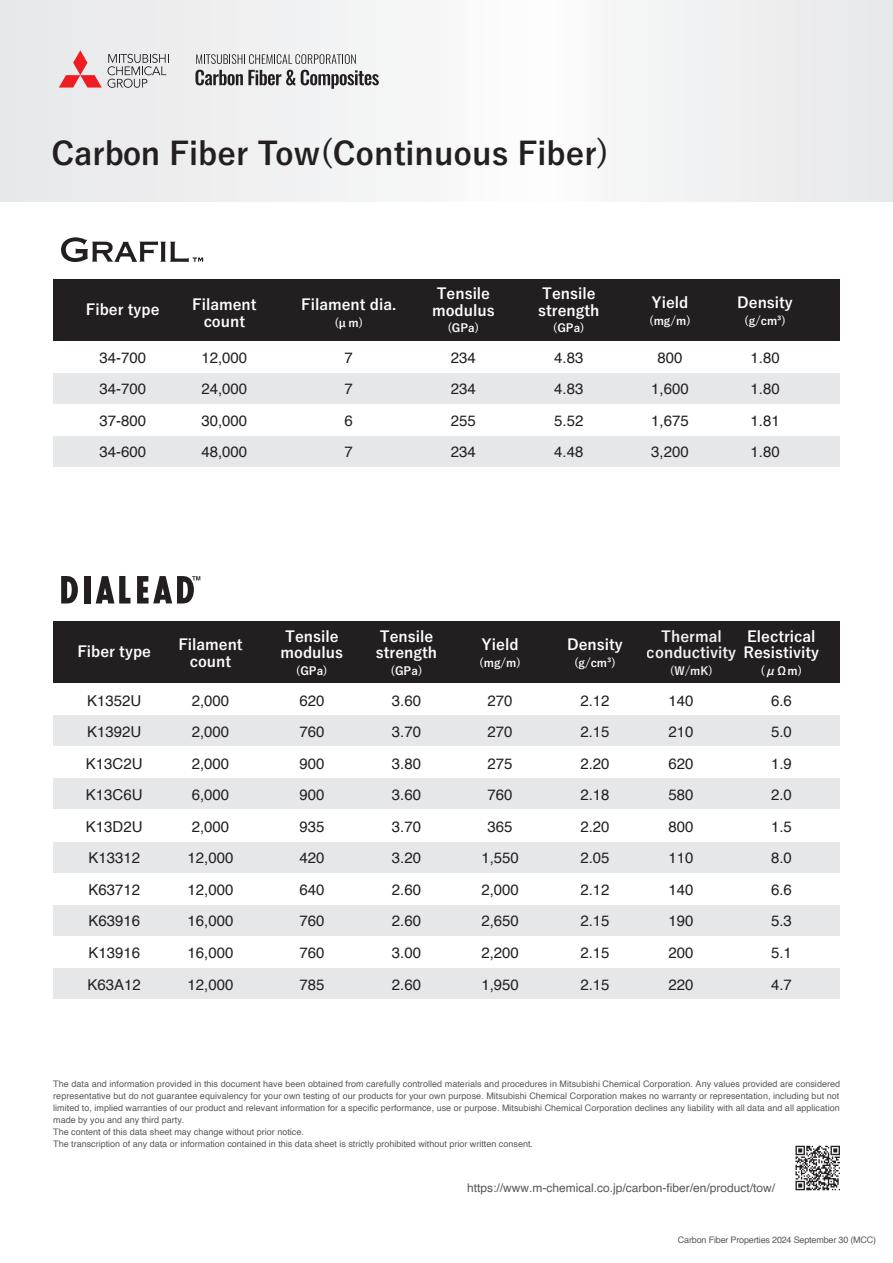
<style>
.page{position:relative;width:893px;height:1263px;background:#fff}
.page>*{position:absolute;margin:0;border:0;box-sizing:border-box;transform-origin:0 0}
.t1{font:700 31.5px "Yu Go";color:#231f20}
.t2{font:15px/31.5px "Helvetica";color:#231f20;text-align:justify}
.t3{font:700 15px/16.5px "Yu Go";color:#fff;text-align:center}
.t4{font:12px "Helvetica";color:#57585a}
.t5{font:700 11.25px "Yu Go";color:#fff}
.t6{font:9px/12px "Helvetica";color:#57585a}
.t7{font:9px "Helvetica";letter-spacing:-.02em;color:#57585a}
</style>
<div class="page">
<div style="left:505px;top:0;width:388px;height:202px;background:#efeff0"></div>
<div style="left:0;top:0;width:588px;height:202px;background:#f1f2f3"></div>
<div style="left:53px;top:373px;width:787px;height:30px;background:#e6e7e9"></div>
<div style="left:53px;top:436px;width:787px;height:31px;background:#e6e7e9"></div>
<div style="left:53px;top:621px;width:787px;height:62px;background:#231f20"></div>
<div style="left:53px;top:279px;width:787px;height:61px;background:#231f20"></div>
<div style="left:84px;top:576px;width:6px;height:28px;background:#231f20"></div>
<svg style="left:61px;top:576px;width:17px;height:27px"></svg>
<svg style="left:96px;top:576px;width:35px;height:27px"></svg>
<svg style="left:137px;top:576px;width:63px;height:27px"></svg>
<svg style="left:61px;top:237px;width:142px;height:25px"></svg>
<svg style="left:795px;top:1146px;width:45px;height:44px"></svg>
<svg style="left:195px;top:70px;width:100px;height:15px"></svg>
<svg style="left:301px;top:70px;width:78px;height:19px"></svg>
<svg style="left:196px;top:54px;width:160px;height:10px"></svg>
<svg style="left:59px;top:50px;width:43px;height:38px"></svg>
<svg style="left:108px;top:54px;width:61px;height:34px"></svg>
<div style="left:53px;top:715px;width:787px;height:31px;background:#e6e7e9"></div>
<div style="left:53px;top:779px;width:787px;height:30px;background:#e6e7e9"></div>
<div style="left:53px;top:842px;width:787px;height:30px;background:#e6e7e9"></div>
<div style="left:53px;top:905px;width:787px;height:31px;background:#e6e7e9"></div>
<div style="left:53px;top:969px;width:787px;height:30px;background:#e6e7e9"></div>
<h1 class="t1" style="left:51px;top:136px;width:559px">Carbon Fiber Tow (Continuous Fiber)</h1>
<h2 class="t3" style="left:86px;top:302px;width:75px">Fiber type</h2>
<h2 class="t3" style="left:192px;top:297px;width:66px">Filament count</h2>
<h2 class="t3" style="left:301px;top:297px;width:97px">Filament dia.</h2>
<p class="t5" style="left:334px;top:316px;width:30px">(µ m)</p>
<h2 class="t3" style="left:432px;top:286px;width:64px">Tensile modulus</h2>
<p class="t5" style="left:447px;top:322px;width:33px">(GPa)</p>
<h2 class="t3" style="left:538px;top:286px;width:63px;text-align:left">Tensile strength</h2>
<p class="t5" style="left:553px;top:322px;width:33px">(GPa)</p>
<h2 class="t3" style="left:652px;top:295px;width:38px">Yield</h2>
<p class="t5" style="left:649px;top:314px;width:43px">(mg/m)</p>
<h2 class="t3" style="left:737px;top:295px;width:57px">Density</h2>
<p class="t5" style="left:744px;top:314px;width:43px">(g/cm³)</p>
<h2 class="t2" style="left:99px;top:342px;width:48px">34-700<br>34-700<br>37-800<br>34-600</h2>
<h2 class="t2" style="left:201px;top:342px;width:47px">12,000<br>24,000<br>30,000<br>48,000</h2>
<h2 class="t2" style="left:345px;top:342px;width:10px">7<br>7<br>6<br>7</h2>
<h2 class="t2" style="left:451px;top:342px;width:27px">234<br>234<br>255<br>234</h2>
<h2 class="t2" style="left:554px;top:342px;width:31px">4.83<br>4.83<br>5.52<br>4.48</h2>
<h2 class="t2" style="left:651px;top:342px;width:39px;text-align:center">800<br>1,600<br>1,675<br>3,200</h2>
<h2 class="t2" style="left:750px;top:342px;width:31px">1.80<br>1.80<br>1.81<br>1.80</h2>
<h2 class="t3" style="left:77px;top:643px;width:75px">Fiber type</h2>
<h2 class="t3" style="left:178px;top:637px;width:66px">Filament count</h2>
<h2 class="t3" style="left:281px;top:628px;width:64px">Tensile modulus</h2>
<p class="t5" style="left:296px;top:664px;width:33px">(GPa)</p>
<h2 class="t3" style="left:376px;top:628px;width:63px;text-align:left">Tensile strength</h2>
<p class="t5" style="left:390px;top:664px;width:33px">(GPa)</p>
<h2 class="t3" style="left:482px;top:637px;width:38px">Yield</h2>
<p class="t5" style="left:479px;top:656px;width:43px">(mg/m)</p>
<h2 class="t3" style="left:567px;top:637px;width:57px">Density</h2>
<p class="t5" style="left:574px;top:656px;width:43px">(g/cm³)</p>
<h2 class="t3" style="left:647px;top:628px;width:91px">Thermal conductivity</h2>
<p class="t5" style="left:670px;top:664px;width:45px">(W/mK)</p>
<h2 class="t3" style="left:744px;top:628px;width:77px;text-align:left">Electrical<br>Resistivity</h2>
<p class="t5" style="left:760px;top:664px;width:43px">(μΩm)</p>
<h2 class="t2" style="left:86px;top:685px;width:58px;text-align:left">K1352U<br>K1392U<br>K13C2U<br>K13C6U<br>K13D2U<br>K13312<br>K63712<br>K63916<br>K13916<br>K63A12</h2>
<h2 class="t2" style="left:188px;top:685px;width:47px;text-align:left">2,000<br>2,000<br>2,000<br>6,000<br>2,000<br>12,000<br>12,000<br>16,000<br>16,000<br>12,000</h2>
<h2 class="t2" style="left:299px;top:685px;width:27px">620<br>760<br>900<br>900<br>935<br>420<br>640<br>760<br>760<br>785</h2>
<h2 class="t2" style="left:392px;top:685px;width:31px">3.60<br>3.70<br>3.80<br>3.60<br>3.70<br>3.20<br>2.60<br>2.60<br>3.00<br>2.60</h2>
<h2 class="t2" style="left:481px;top:685px;width:39px;text-align:center">270<br>270<br>275<br>760<br>365<br>1,550<br>2,000<br>2,650<br>2,200<br>1,950</h2>
<h2 class="t2" style="left:580px;top:685px;width:31px">2.12<br>2.15<br>2.20<br>2.18<br>2.20<br>2.05<br>2.12<br>2.15<br>2.15<br>2.15</h2>
<h2 class="t2" style="left:771px;top:685px;width:22px">6.6<br>5.0<br>1.9<br>2.0<br>1.5<br>8.0<br>6.6<br>5.3<br>5.1<br>4.7</h2>
<h2 class="t2" style="left:668px;top:685px;width:27px">140<br>210<br>620<br>580<br>800<br>110<br>140<br>190<br>200<br>220</h2>
<p class="t6" style="left:53px;top:1078px;width:788px">The data and information provided in this document have been obtained from carefully controlled materials and procedures in Mitsubishi Chemical Corporation. Any values provided are considered representative but do not guarantee equivalency for your own testing of our products for your own purpose. Mitsubishi Chemical Corporation makes no warranty or representation, including but not limited to, implied warranties of our product and relevant information for a specific performance, use or purpose. Mitsubishi Chemical Corporation declines any liability with all data and all application made by you and any third party.<br>The content of this data sheet may change without prior notice.<br>The transcription of any data or information contained in this data sheet is strictly prohibited without prior written consent.</p>
<h3 class="t4" style="left:467px;top:1178px;width:310px">https://www.m-chemical.co.jp/carbon-fiber/en/product/tow/</h3>
<p class="t7" style="left:678px;top:1233px;width:200px">Carbon Fiber Properties 2024 September 30 (MCC)</p>
</div>
